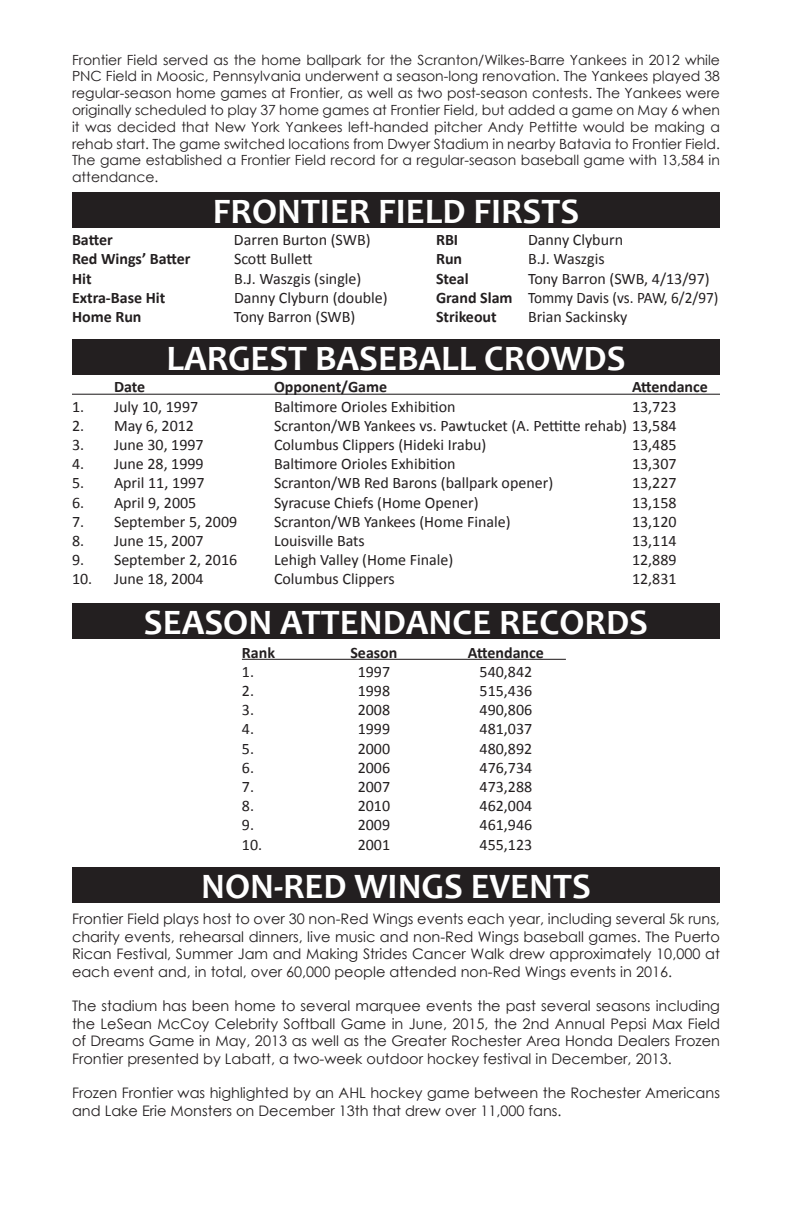
<style>
.page{position:relative;width:792px;height:1224px;background:#fff}
.page>*{position:absolute;margin:0;border:0;box-sizing:border-box;transform-origin:0 0}
.t1{font:700 36px "Candara";color:#fff}
.t2{font:16px "Calibri";color:#231f20}
.t3{font:700 16px "Calibri";color:#231f20}
.t4{font:16px "Calibri";color:#231f20;scale:.95 1}
.t5{font:14.4px/17.4px "Century Gothic";color:#231f20;text-align:justify}
.t6{font:14px/16.8px "Century Gothic";color:#231f20;text-align:justify}
.s1{font-weight:700}
</style>
<div class="page">
<hr style="left:72px;top:394px;width:648px;height:1px;background:#231f20">
<hr style="left:242px;top:659px;width:324px;height:1px;background:#231f20">
<div style="left:72px;top:192px;width:648px;height:36px;background:#231f20"></div>
<div style="left:72px;top:339px;width:648px;height:36px;background:#231f20"></div>
<div style="left:72px;top:603px;width:648px;height:36px;background:#231f20"></div>
<div style="left:72px;top:867px;width:648px;height:36px;background:#231f20"></div>
<p class="t6" style="left:72px;top:51px;width:650px">Frontier Field served as the home ballpark for the Scranton/Wilkes-Barre Yankees in 2012 while PNC Field in Moosic, Pennsylvania underwent a season-long renovation. The Yankees played 38 regular-season home games at Frontier, as well as two post-season contests. The Yankees were originally scheduled to play 37 home games at Frontier Field, but added a game on May 6 when it was decided that New York Yankees left-handed pitcher Andy Pettitte would be making a rehab start. The game switched locations from Dwyer Stadium in nearby Batavia to Frontier Field.<br>The game established a Frontier Field record for a regular-season baseball game with 13,584 in attendance.</p>
<p class="t1" style="left:213px;top:189px;width:368px">FRONTIER FIELD FIRSTS</p>
<p class="t3" style="left:72px;top:230px;width:42px">Batter</p>
<p class="t2" style="left:234px;top:230px;width:138px">Darren Burton (SWB)</p>
<p class="t3" style="left:436px;top:230px;width:24px">RBI</p>
<p class="t2" style="left:528px;top:230px;width:97px">Danny Clyburn</p>
<p class="t3" style="left:72px;top:249px;width:120px">Red Wings’ Batter</p>
<p class="t2" style="left:234px;top:249px;width:80px">Scott Bullett</p>
<p class="t3" style="left:436px;top:249px;width:28px">Run</p>
<p class="t2" style="left:528px;top:249px;width:78px">B.J. Waszgis</p>
<p class="t3" style="left:72px;top:268px;width:21px">Hit</p>
<p class="t2" style="left:234px;top:268px;width:129px">B.J. Waszgis (single)</p>
<p class="t3" style="left:436px;top:268px;width:34px">Steal</p>
<p class="t2" style="left:528px;top:268px;width:183px">Tony Barron (SWB, 4/13/97)</p>
<p class="t3" style="left:72px;top:287px;width:95px">Extra-Base Hit</p>
<p class="t2" style="left:234px;top:287px;width:155px">Danny Clyburn (double)</p>
<p class="t4" style="left:436px;top:287px;width:299px"><span class="s1">Grand Slam</span> Tommy Davis (vs. PAW, 6/2/97)</p>
<p class="t3" style="left:72px;top:306px;width:71px">Home Run</p>
<p class="t2" style="left:234px;top:307px;width:123px">Tony Barron (SWB)</p>
<p class="t3" style="left:436px;top:306px;width:62px">Strikeout</p>
<p class="t2" style="left:528px;top:307px;width:101px">Brian Sackinsky</p>
<p class="t1" style="left:167px;top:335px;width:460px">LARGEST BASEBALL CROWDS</p>
<p class="t3" style="left:114px;top:377px;width:33px">Date</p>
<p class="t3" style="left:274px;top:377px;width:115px">Opponent/Game</p>
<p class="t3" style="left:632px;top:377px;width:77px">Attendance</p>
<p class="t2" style="left:72px;top:396px;width:128px">1. July 10, 1997</p>
<p class="t2" style="left:274px;top:396px;width:183px">Baltimore Orioles Exhibition</p>
<p class="t2" style="left:632px;top:396px;width:46px">13,723</p>
<p class="t2" style="left:72px;top:415px;width:124px">2. May 6, 2012</p>
<p class="t2" style="left:274px;top:415px;width:404px">Scranton/WB Yankees vs. Pawtucket (A. Pettitte rehab) 13,584</p>
<p class="t2" style="left:72px;top:435px;width:133px">3. June 30, 1997</p>
<p class="t2" style="left:274px;top:435px;width:214px">Columbus Clippers (Hideki Irabu)</p>
<p class="t2" style="left:632px;top:435px;width:46px">13,485</p>
<p class="t2" style="left:72px;top:454px;width:133px">4. June 28, 1999</p>
<p class="t2" style="left:274px;top:454px;width:183px">Baltimore Orioles Exhibition</p>
<p class="t2" style="left:632px;top:454px;width:46px">13,307</p>
<p class="t2" style="left:72px;top:473px;width:134px">5. April 11, 1997</p>
<p class="t2" style="left:274px;top:473px;width:281px">Scranton/WB Red Barons (ballpark opener)</p>
<p class="t2" style="left:632px;top:473px;width:46px">13,227</p>
<p class="t2" style="left:72px;top:492px;width:126px">6. April 9, 2005</p>
<p class="t2" style="left:274px;top:492px;width:206px">Syracuse Chiefs (Home Opener)</p>
<p class="t2" style="left:632px;top:492px;width:46px">13,158</p>
<p class="t2" style="left:72px;top:511px;width:167px">7. September 5, 2009</p>
<p class="t2" style="left:274px;top:511px;width:238px">Scranton/WB Yankees (Home Finale)</p>
<p class="t2" style="left:632px;top:511px;width:46px">13,120</p>
<p class="t2" style="left:72px;top:531px;width:133px">8. June 15, 2007</p>
<p class="t2" style="left:274px;top:531px;width:92px">Louisville Bats</p>
<p class="t2" style="left:632px;top:531px;width:46px">13,114</p>
<p class="t2" style="left:72px;top:550px;width:167px">9. September 2, 2016</p>
<p class="t2" style="left:274px;top:550px;width:181px">Lehigh Valley (Home Finale)</p>
<p class="t2" style="left:632px;top:550px;width:46px">12,889</p>
<p class="t2" style="left:72px;top:569px;width:133px">10. June 18, 2004</p>
<p class="t2" style="left:274px;top:569px;width:122px">Columbus Clippers</p>
<p class="t2" style="left:632px;top:569px;width:46px">12,831</p>
<p class="t1" style="left:144px;top:599px;width:506px">SEASON ATTENDANCE RECORDS</p>
<p class="t3" style="left:242px;top:642px;width:35px">Rank</p>
<p class="t3" style="left:350px;top:642px;width:49px">Season</p>
<p class="t3" style="left:468px;top:642px;width:77px">Attendance</p>
<p class="t2" style="left:242px;top:661px;width:14px">1.</p>
<p class="t2" style="left:358px;top:661px;width:34px">1997</p>
<p class="t2" style="left:480px;top:661px;width:54px">540,842</p>
<p class="t2" style="left:242px;top:680px;width:14px">2.</p>
<p class="t2" style="left:358px;top:680px;width:34px">1998</p>
<p class="t2" style="left:480px;top:680px;width:54px">515,436</p>
<p class="t2" style="left:242px;top:700px;width:14px">3.</p>
<p class="t2" style="left:358px;top:700px;width:34px">2008</p>
<p class="t2" style="left:480px;top:700px;width:54px">490,806</p>
<p class="t2" style="left:242px;top:719px;width:14px">4.</p>
<p class="t2" style="left:358px;top:719px;width:34px">1999</p>
<p class="t2" style="left:480px;top:719px;width:54px">481,037</p>
<p class="t2" style="left:242px;top:738px;width:14px">5.</p>
<p class="t2" style="left:358px;top:738px;width:34px">2000</p>
<p class="t2" style="left:480px;top:738px;width:54px">480,892</p>
<p class="t2" style="left:242px;top:757px;width:14px">6.</p>
<p class="t2" style="left:358px;top:757px;width:34px">2006</p>
<p class="t2" style="left:480px;top:757px;width:54px">476,734</p>
<p class="t2" style="left:242px;top:776px;width:14px">7.</p>
<p class="t2" style="left:358px;top:776px;width:34px">2007</p>
<p class="t2" style="left:480px;top:776px;width:54px">473,288</p>
<p class="t2" style="left:242px;top:796px;width:14px">8.</p>
<p class="t2" style="left:358px;top:796px;width:34px">2010</p>
<p class="t2" style="left:480px;top:796px;width:54px">462,004</p>
<p class="t2" style="left:242px;top:815px;width:14px">9.</p>
<p class="t2" style="left:358px;top:815px;width:34px">2009</p>
<p class="t2" style="left:480px;top:815px;width:54px">461,946</p>
<p class="t2" style="left:242px;top:834px;width:22px">10.</p>
<p class="t2" style="left:358px;top:834px;width:34px">2001</p>
<p class="t2" style="left:480px;top:834px;width:54px">455,123</p>
<p class="t1" style="left:201px;top:864px;width:391px">NON-RED WINGS EVENTS</p>
<p class="t5" style="left:72px;top:910px;width:650px">Frontier Field plays host to over 30 non-Red Wings events each year, including several 5k runs, charity events, rehearsal dinners, live music and non-Red Wings baseball games. The Puerto Rican Festival, Summer Jam and Making Strides Cancer Walk drew approximately 10,000 at each event and, in total, over 60,000 people attended non-Red Wings events in 2016.</p>
<p class="t5" style="left:72px;top:997px;width:650px">The stadium has been home to several marquee events the past several seasons including the LeSean McCoy Celebrity Softball Game in June, 2015, the 2nd Annual Pepsi Max Field of Dreams Game in May, 2013 as well as the Greater Rochester Area Honda Dealers Frozen Frontier presented by Labatt, a two-week outdoor hockey festival in December, 2013.</p>
<p class="t5" style="left:72px;top:1084px;width:650px">Frozen Frontier was highlighted by an AHL hockey game between the Rochester Americans and Lake Erie Monsters on December 13th that drew over 11,000 fans.</p>
</div>
